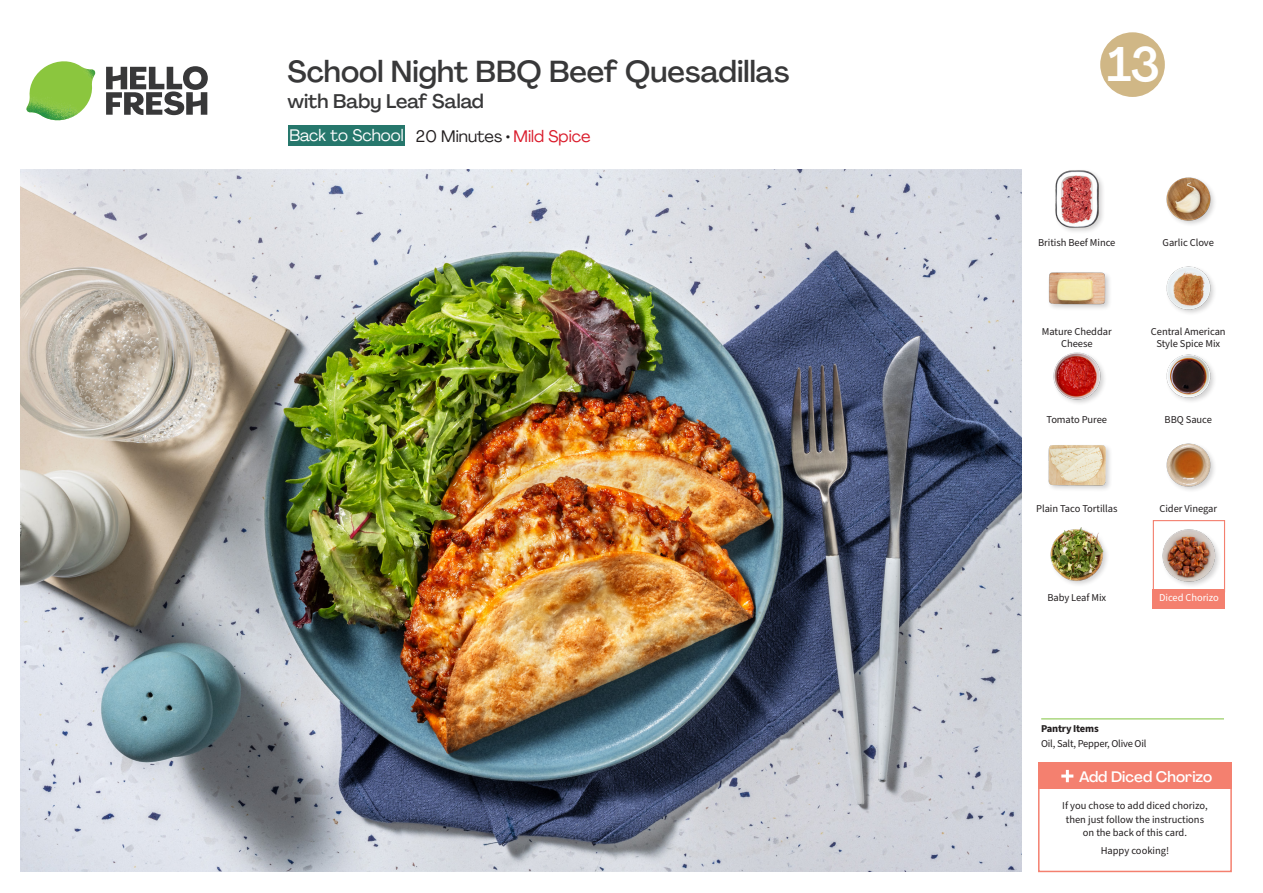
<style>
.page{position:relative;width:1263px;height:893px;background:#fff}
.page>*{position:absolute;margin:0;border:0;box-sizing:border-box;transform-origin:0 0}
._24_Recipe_Nr_Bag{font:500 48px "Agrandir";color:#fff}
._15_Titel_UK{font:500 30px "Agrandir";color:#383839}
._15_Titel_UK-2{font:500 19.5px "Agrandir";color:#383839}
._02_Box_Type{font:16.5px "Agrandir";color:#231f20}
._02_Box_Type-2{font:16.5px "Agrandir";color:#fff}
._16_StepsText{font:500 15px "Agrandir";color:#fff}
._18_FRONT_ingredients_UK{font:10.5px/12px "Source Sans Pro";letter-spacing:-.005em;color:#231f20;text-align:center}
._15_Titel_Steps{font:10.5px/13.5px "Source Sans Pro";color:#231f20;text-align:center}
._14_Allergene_Text_7pt{font:10.5px "Source Sans Pro";letter-spacing:-.02em;color:#231f20}
._00_Basic{font:10.5px "Source Sans Pro";color:#231f20}
._18_FRONT_ingredients_UK-2{font:10.5px "Source Sans Pro";letter-spacing:-.005em;color:#fff}
._14_Allergene_Text_7pt-2{font:700 10.5px "Source Sans Pro";letter-spacing:-.02em;color:#231f20}
.s1{color:#da1b2b}
</style>
<div class="page">
<svg style="left:106px;top:66px;width:102px;height:49px"></svg>
<img style="left:26px;top:61px;width:69px;height:59px">
<img style="left:21px;top:170px;width:1000px;height:702px">
<hr style="left:1041px;top:718px;width:183px;height:1px;background:#81c340">
<div style="left:1049px;top:527px;width:61px;height:60px;background:#231f20;opacity:.2"></div>
<img style="left:1049px;top:527px;width:56px;height:56px">
<img style="left:1053px;top:352px;width:52px;height:51px">
<div style="left:1047px;top:443px;width:65px;height:49px;background:#231f20;opacity:.2"></div>
<img style="left:1048px;top:443px;width:57px;height:49px">
<img style="left:1166px;top:443px;width:48px;height:47px">
<img style="left:1166px;top:354px;width:48px;height:47px">
<div style="left:1054px;top:169px;width:52px;height:65px;background:#231f20;opacity:.2"></div>
<img style="left:1054px;top:170px;width:51px;height:58px">
<div style="left:1047px;top:271px;width:65px;height:40px;background:#231f20;opacity:.2"></div>
<img style="left:1048px;top:271px;width:57px;height:40px">
<img style="left:1166px;top:266px;width:48px;height:47px">
<img style="left:1166px;top:177px;width:49px;height:48px">
<div style="left:1153px;top:520px;width:72px;height:72px;border:1px solid #f4806f"></div>
<div style="left:1153px;top:589px;width:72px;height:19px;background:#f4806f"></div>
<div style="left:1161px;top:528px;width:61px;height:60px;background:#231f20;opacity:.2"></div>
<img style="left:1161px;top:528px;width:57px;height:56px">
<div style="left:1038px;top:762px;width:194px;height:110px;border:2px solid #f4806f"></div>
<div style="left:1038px;top:762px;width:193px;height:27px;background:#f4806f"></div>
<svg style="left:1061px;top:770px;width:12px;height:12px"></svg>
<div style="left:288px;top:125px;width:117px;height:21px;background:#26776c"></div>
<svg style="left:1100px;top:32px;width:65px;height:65px"></svg>
<p class="_15_Titel_UK" style="left:287px;top:53px;width:504px">School Night BBQ Beef Quesadillas</p>
<p class="_15_Titel_UK-2" style="left:287px;top:89px;width:198px">with Baby Leaf Salad</p>
<p class="_02_Box_Type-2" style="left:289px;top:125px;width:116px">Back to School</p>
<p class="_02_Box_Type" style="left:416px;top:126px;width:176px">20 Minutes • <span class="s1">Mild Spice</span></p>
<p class="_24_Recipe_Nr_Bag" style="left:1107px;top:35px;width:55px">13</p>
<p class="_18_FRONT_ingredients_UK" style="left:1038px;top:237px;width:79px">British Beef Mince</p>
<p class="_18_FRONT_ingredients_UK" style="left:1042px;top:325px;width:71px">Mature Cheddar<br>Cheese</p>
<p class="_18_FRONT_ingredients_UK" style="left:1162px;top:237px;width:53px">Garlic Clove</p>
<p class="_18_FRONT_ingredients_UK" style="left:1151px;top:325px;width:76px">Central American<br>Style Spice Mix</p>
<p class="_18_FRONT_ingredients_UK" style="left:1046px;top:414px;width:62px">Tomato Puree</p>
<p class="_18_FRONT_ingredients_UK" style="left:1165px;top:414px;width:49px">BBQ Sauce</p>
<p class="_18_FRONT_ingredients_UK" style="left:1036px;top:503px;width:83px">Plain Taco Tortillas</p>
<p class="_18_FRONT_ingredients_UK" style="left:1159px;top:503px;width:59px">Cider Vinegar</p>
<p class="_18_FRONT_ingredients_UK" style="left:1047px;top:592px;width:60px">Baby Leaf Mix</p>
<p class="_18_FRONT_ingredients_UK-2" style="left:1159px;top:590px;width:61px">Diced Chorizo</p>
<p class="_14_Allergene_Text_7pt-2" style="left:1041px;top:722px;width:59px">Pantry Items</p>
<p class="_14_Allergene_Text_7pt" style="left:1041px;top:737px;width:107px">Oil, Salt, Pepper, Olive Oil</p>
<p class="_16_StepsText" style="left:1079px;top:767px;width:135px">Add Diced Chorizo</p>
<p class="_15_Titel_Steps" style="left:1062px;top:799px;width:147px">If you chose to add diced chorizo, then just follow the instructions on the back of this card.</p>
<p class="_00_Basic" style="left:1101px;top:843px;width:70px">Happy cooking!</p>
</div>
